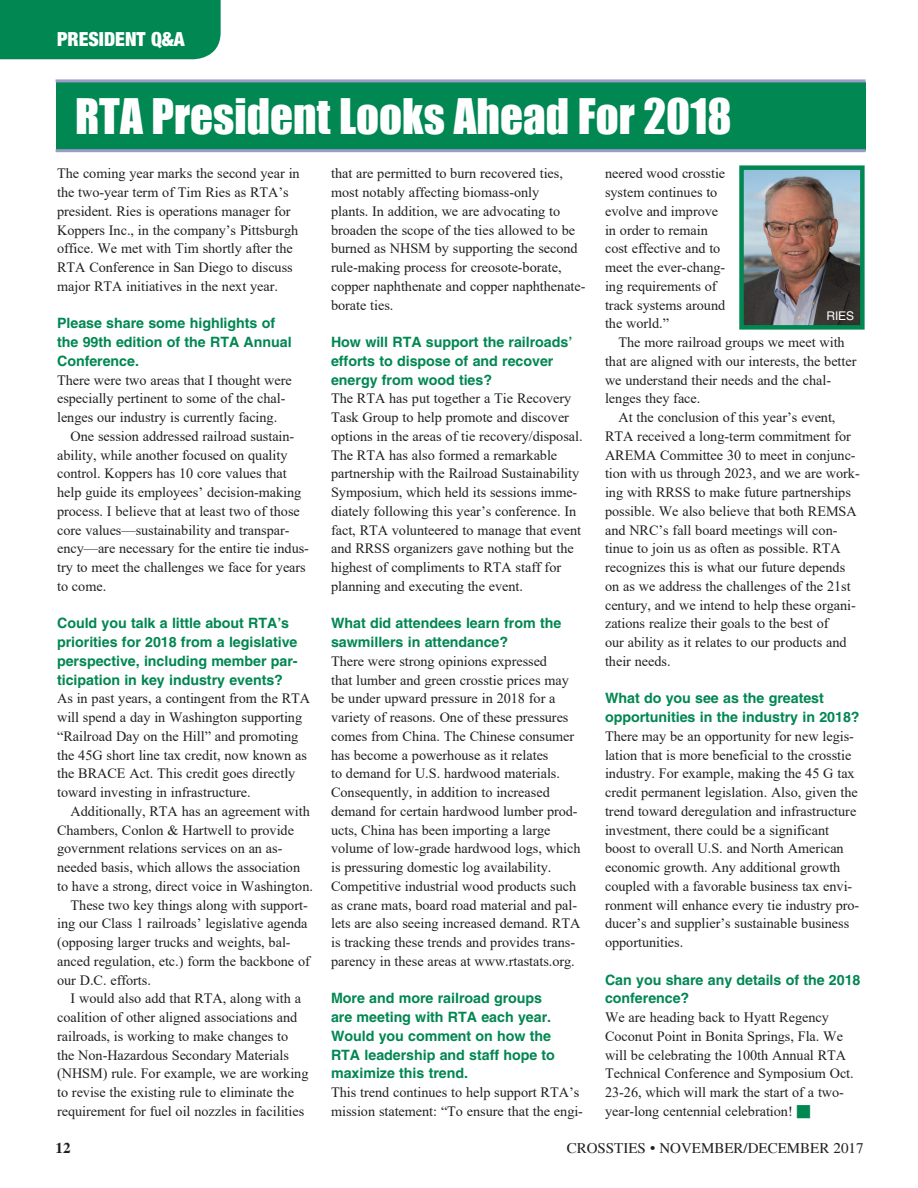
<style>
.page{position:relative;width:918px;height:1188px;background:#fff}
.page>*{position:absolute;margin:0;border:0;box-sizing:border-box;transform-origin:0 0}
.t1{font:45px "Impact";color:#fff}
.t2{font:900 condensed 19.5px "Helvetica Neue";color:#fff}
.t3{font:15px "Times";color:#231f20}
.t4{font:700 15px "Times";color:#231f20}
.t5{font:14.25px/18.8px "Times New Roman";letter-spacing:-.005em;color:#231f20}
.t6{font:700 14.25px/18.8px "Helvetica";letter-spacing:-.005em;color:#008752}
.t7{font:12px "Helvetica";color:#fff}
.s1{color:#008752}
</style>
<div class="page">
<div style="left:56px;top:82px;width:810px;height:69px;background:#008752"></div>
<div style="left:0;top:0;width:221px;height:59px;background:#008752"></div>
<hr style="left:56px;top:149px;width:810px;height:3px;background:#9b9bc6">
<hr style="left:56px;top:79px;width:810px;height:3px;background:#9b9bc6">
<img style="left:744px;top:170px;width:116px;height:155px">
<div style="left:739px;top:165px;width:126px;height:165px;border:4px solid #008752"></div>
<p class="t2" style="left:57px;top:27px;width:129px">PRESIDENT Q&amp;A</p>
<p class="t1" style="left:75px;top:82px;width:658px">RTA President Looks Ahead For 2018</p>
<p class="t5" style="left:57px;top:164px;width:244px">The coming year marks the second year in the two-year term of Tim Ries as RTA’s president. Ries is operations manager for Koppers Inc., in the company’s Pittsburgh office. We met with Tim shortly after the RTA Conference in San Diego to discuss major RTA initiatives in the next year.</p>
<p class="t6" style="left:57px;top:314px;width:236px">Please share some highlights of the 99th edition of the RTA Annual<br>Conference.</p>
<p class="t5" style="left:57px;top:370px;width:236px">There were two areas that I thought were especially pertinent to some of the chal&shy;lenges our industry is currently facing.</p>
<p class="t5" style="left:57px;top:426px;width:253px;text-indent:14px">One session addressed railroad sustain&shy;ability, while another focused on quality control. Koppers has 10 core values that help guide its employees’ decision-making process. I believe that at least two of those core values—sustainability and transpar&shy;ency—are necessary for the entire tie indus&shy;try to meet the challenges we face for years to come.</p>
<p class="t6" style="left:57px;top:614px;width:242px">Could you talk a little about RTA’s priorities for 2018 from a legislative perspective, including member par&shy;ticipation in key industry events?</p>
<p class="t5" style="left:57px;top:689px;width:255px">As in past years, a contingent from the RTA will spend a day in Washington supporting “Railroad Day on the Hill” and promoting the 45G short line tax credit, now known as the BRACE Act. This credit goes directly toward investing in infrastructure.</p>
<p class="t5" style="left:57px;top:801px;width:257px;text-indent:14px">Additionally, RTA has an agreement with Chambers, Conlon &amp; Hartwell to provide government relations services on an as&shy;needed basis, which allows the association to have a strong, direct voice in Washington.</p>
<p class="t5" style="left:57px;top:895px;width:254px;text-indent:14px">These two key things along with support&shy;ing our Class 1 railroads’ legislative agenda (opposing larger trucks and weights, bal&shy;anced regulation, etc.) form the backbone of our D.C. efforts.</p>
<p class="t5" style="left:57px;top:989px;width:253px;text-indent:14px">I would also add that RTA, along with a coalition of other aligned associations and railroads, is working to make changes to the Non-Hazardous Secondary Materials (NHSM) rule. For example, we are working to revise the existing rule to eliminate the requirement for fuel oil nozzles in facilities</p>
<p class="t5" style="left:331px;top:164px;width:256px">that are permitted to burn recovered ties, most notably affecting biomass-only<br>plants. In addition, we are advocating to broaden the scope of the ties allowed to be burned as NHSM by supporting the second rule-making process for creosote-borate, copper naphthenate and copper naphthenate&shy;borate ties.</p>
<p class="t6" style="left:331px;top:333px;width:243px">How will RTA support the railroads’ efforts to dispose of and recover energy from wood ties?</p>
<p class="t5" style="left:331px;top:389px;width:253px">The RTA has put together a Tie Recovery Task Group to help promote and discover options in the areas of tie recovery/disposal.<br>The RTA has also formed a remarkable partnership with the Railroad Sustainability Symposium, which held its sessions imme&shy;diately following this year’s conference. In fact, RTA volunteered to manage that event and RRSS organizers gave nothing but the highest of compliments to RTA staff for planning and executing the event.</p>
<p class="t6" style="left:331px;top:614px;width:232px">What did attendees learn from the sawmillers in attendance?</p>
<p class="t5" style="left:331px;top:651px;width:251px">There were strong opinions expressed<br>that lumber and green crosstie prices may be under upward pressure in 2018 for a variety of reasons. One of these pressures comes from China. The Chinese consumer has become a powerhouse as it relates<br>to demand for U.S. hardwood materials.<br>Consequently, in addition to increased demand for certain hardwood lumber prod&shy;ucts, China has been importing a large volume of low-grade hardwood logs, which is pressuring domestic log availability.<br>Competitive industrial wood products such as crane mats, board road material and pal&shy;lets are also seeing increased demand. RTA is tracking these trends and provides trans&shy;parency in these areas at www.rtastats.org.</p>
<p class="t6" style="left:331px;top:989px;width:225px">More and more railroad groups are meeting with RTA each year.<br>Would you comment on how the<br>RTA leadership and staff hope to maximize this trend.</p>
<p class="t5" style="left:331px;top:1083px;width:253px">This trend continues to help support RTA’s mission statement: “To ensure that the engi-</p>
<p class="t5" style="left:605px;top:164px;width:122px">neered wood crosstie system continues to evolve and improve in order to remain cost effective and to meet the ever-chang&shy;ing requirements of track systems around the world.”</p>
<p class="t5" style="left:605px;top:333px;width:253px;text-indent:14px">The more railroad groups we meet with that are aligned with our interests, the better we understand their needs and the chal&shy;lenges they face.</p>
<p class="t5" style="left:605px;top:408px;width:256px;text-indent:14px">At the conclusion of this year’s event, RTA received a long-term commitment for AREMA Committee 30 to meet in conjunc&shy;tion with us through 2023, and we are work&shy;ing with RRSS to make future partnerships possible. We also believe that both REMSA and NRC’s fall board meetings will con&shy;tinue to join us as often as possible. RTA recognizes this is what our future depends on as we address the challenges of the 21st century, and we intend to help these organi&shy;zations realize their goals to the best of<br>our ability as it relates to our products and their needs.</p>
<p class="t6" style="left:605px;top:689px;width:256px">What do you see as the greatest opportunities in the industry in 2018?</p>
<p class="t5" style="left:605px;top:726px;width:256px">There may be an opportunity for new legis&shy;lation that is more beneficial to the crosstie industry. For example, making the 45 G tax credit permanent legislation. Also, given the trend toward deregulation and infrastructure investment, there could be a significant boost to overall U.S. and North American economic growth. Any additional growth coupled with a favorable business tax envi&shy;ronment will enhance every tie industry pro&shy;ducer’s and supplier’s sustainable business opportunities.</p>
<p class="t6" style="left:605px;top:970px;width:257px">Can you share any details of the 2018 conference?</p>
<p class="t5" style="left:605px;top:1008px;width:250px">We are heading back to Hyatt Regency Coconut Point in Bonita Springs, Fla. We will be celebrating the 100th Annual RTA Technical Conference and Symposium Oct.<br>23-26, which will mark the start of a two&shy;year-long centennial celebration! <span class="s1">■</span></p>
<p class="t7" style="left:827px;top:309px;width:29px">RIES</p>
<p class="t4" style="left:56px;top:1139px;width:16px">12</p>
<p class="t3" style="left:567px;top:1140px;width:298px">CROSSTIES • NOVEMBER/DECEMBER 2017</p>
</div>
